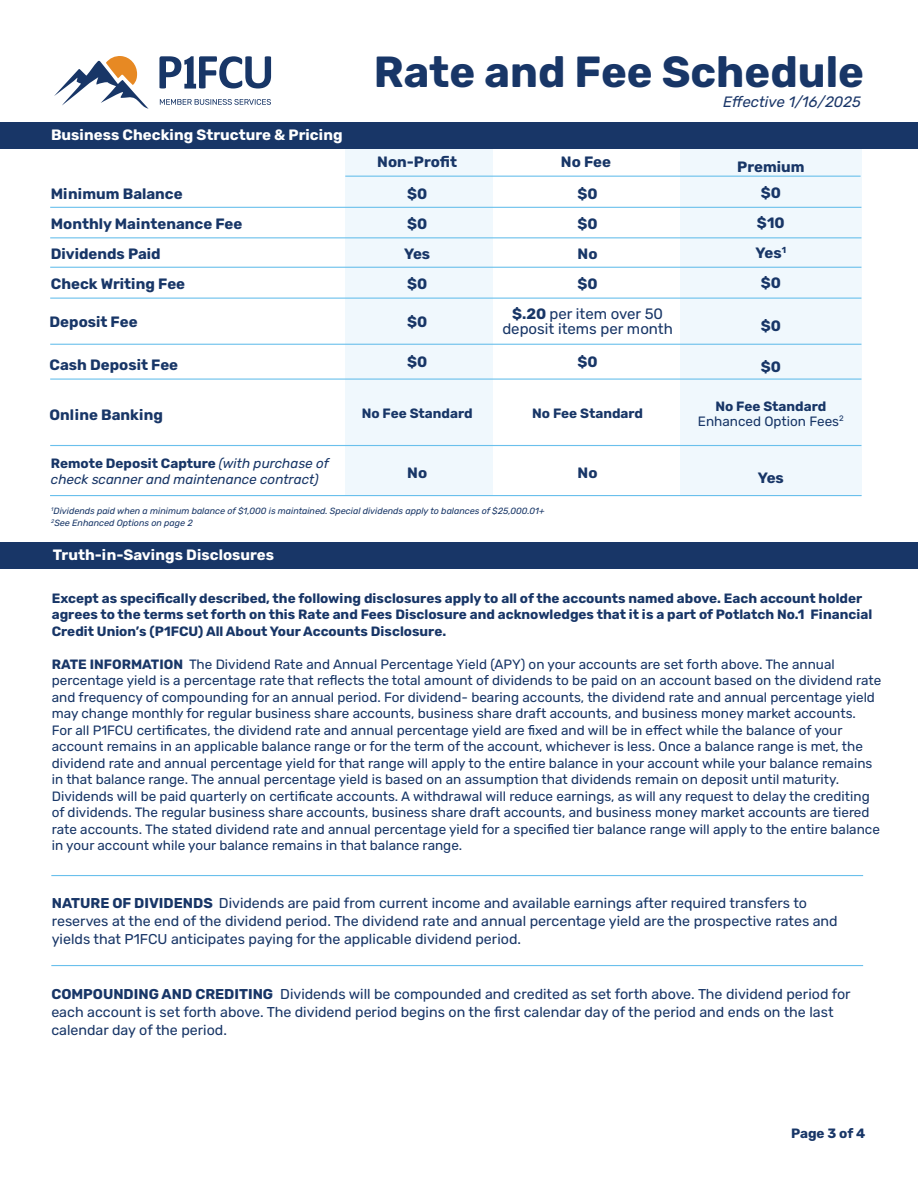
<style>
.page{position:relative;width:918px;height:1188px;background:#fff}
.page>*{position:absolute;margin:0;border:0;box-sizing:border-box;transform-origin:0 0}
.t1{font:700 43.5px "Rubik";color:#183667}
.t2{font:700 15px/30px "Rubik";color:#183667}
.t3{font:700 15px "Rubik";color:#fff}
.t4{font:15px/30px "Rubik";color:#183667;text-align:center}
.t5{font:italic 15px "Rubik";color:#1b3769}
.t6{font:14.25px/18px "Rubik";color:#183667}
.t7{font:13.5px/16.5px "Rubik";color:#183667}
.t8{font:700 13.5px/16.5px "Rubik";color:#183667}
.t9{font:italic 13.5px/16.2px "Rubik";color:#183667}
.t10{font:italic 9px/12px "Rubik";color:#183667}
.s1{font-weight:700}
.s2{font-weight:700;font-style:normal}
</style>
<div class="page">
<hr style="left:51px;top:965px;width:812px;height:1px;background:#6ac0ec">
<hr style="left:345px;top:176px;width:516px;height:1px;background:#6ac0ec">
<hr style="left:50px;top:495px;width:812px;height:1px;background:#6ac0ec">
<hr style="left:50px;top:207px;width:811px;height:1px;background:#6ac0ec">
<hr style="left:50px;top:237px;width:811px;height:1px;background:#6ac0ec">
<hr style="left:50px;top:267px;width:811px;height:1px;background:#6ac0ec">
<hr style="left:50px;top:298px;width:811px;height:1px;background:#6ac0ec">
<hr style="left:50px;top:344px;width:811px;height:1px;background:#6ac0ec">
<hr style="left:50px;top:445px;width:811px;height:1px;background:#6ac0ec">
<hr style="left:50px;top:379px;width:811px;height:1px;background:#6ac0ec">
<hr style="left:51px;top:875px;width:812px;height:1px;background:#6ac0ec">
<div style="left:345px;top:137px;width:148px;height:359px;background:#f0f8fd"></div>
<div style="left:680px;top:137px;width:182px;height:359px;background:#f0f8fd"></div>
<div style="left:0;top:542px;width:918px;height:26px;background:#183667"></div>
<div style="left:0;top:122px;width:918px;height:26px;background:#183667"></div>
<svg style="left:54px;top:56px;width:95px;height:53px"></svg>
<svg style="left:159px;top:56px;width:112px;height:33px"></svg>
<svg style="left:160px;top:99px;width:111px;height:6px"></svg>
<p class="t3" style="left:51px;top:127px;width:293px">Business Checking Structure &amp; Pricing</p>
<h1 class="t1" style="left:374px;top:48px;width:492px">Rate and Fee Schedule</h1>
<p class="t5" style="left:723px;top:93px;width:139px">Effective 1/16/2025</p>
<p class="t2" style="left:377px;top:147px;width:81px">Non-Profit</p>
<p class="t2" style="left:561px;top:147px;width:52px">No Fee</p>
<p class="t2" style="left:737px;top:152px;width:69px">Premium</p>
<p class="t2" style="left:756px;top:178px;width:32px;text-align:center">$0 $10<br>Yes<sup>1 </sup>$0</p>
<p class="t2" style="left:51px;top:180px;width:193px">Minimum Balance<br>Monthly Maintenance Fee<br>Dividends Paid<br>Check Writing Fee</p>
<p class="t2" style="left:404px;top:179px;width:28px">$0 $0<br>Yes $0</p>
<p class="t4" style="left:512px;top:179px;width:152px"><span class="s1">$0<br>$0<br>No<br>$0<br>$.20</span> per item over 50</p>
<p class="t4" style="left:502px;top:314px;width:172px">deposit items per month</p>
<p class="t2" style="left:407px;top:307px;width:22px">$0</p>
<p class="t2" style="left:407px;top:348px;width:22px">$0</p>
<p class="t2" style="left:50px;top:307px;width:90px">Deposit Fee</p>
<p class="t2" style="left:50px;top:351px;width:130px">Cash Deposit Fee</p>
<p class="t2" style="left:761px;top:311px;width:22px">$0</p>
<p class="t2" style="left:578px;top:348px;width:22px">$0</p>
<p class="t2" style="left:761px;top:352px;width:22px">$0</p>
<p class="t2" style="left:50px;top:400px;width:115px">Online Banking</p>
<p class="t8" style="left:362px;top:406px;width:112px">No Fee Standard</p>
<p class="t8" style="left:532px;top:405px;width:112px">No Fee Standard</p>
<p class="t7" style="left:698px;top:399px;width:147px;line-height:15px;text-align:center"><span class="s1">No Fee Standard<br></span>Enhanced Option Fees<sup>2</sup></p>
<p class="t9" style="left:51px;top:456px;width:280px"><span class="s2">Remote Deposit Capture</span> (with purchase of check scanner and maintenance contract)</p>
<p class="t10" style="left:51px;top:506px;width:495px"><sup>1</sup>Dividends paid when a minimum balance of $1,000 is maintained. Special dividends apply to balances of $25,000.01+<br><sup>2</sup>See Enhanced Options on page 2</p>
<p class="t2" style="left:407px;top:459px;width:21px">No</p>
<p class="t2" style="left:578px;top:459px;width:21px">No</p>
<p class="t2" style="left:758px;top:463px;width:28px">Yes</p>
<p class="t3" style="left:53px;top:546px;width:223px">Truth-in-Savings Disclosures</p>
<p class="t8" style="left:52px;top:590px;width:822px">Except as specifically described, the following disclosures apply to all of the accounts named above. Each account holder agrees to the terms set forth on this Rate and Fees Disclosure and acknowledges that it is a part of Potlatch No.1 Financial<br>Credit Union’s (P1FCU) All About Your Accounts Disclosure.</p>
<p class="t7" style="left:52px;top:656px;width:831px"><span class="s1">RATE INFORMATION</span> The Dividend Rate and Annual Percentage Yield (APY) on your accounts are set forth above. The annual percentage yield is a percentage rate that reflects the total amount of dividends to be paid on an account based on the dividend rate and frequency of compounding for an annual period. For dividend- bearing accounts, the dividend rate and annual percentage yield may change monthly for regular business share accounts, business share draft accounts, and business money market accounts.<br>For all P1FCU certificates, the dividend rate and annual percentage yield are fixed and will be in effect while the balance of your account remains in an applicable balance range or for the term of the account, whichever is less. Once a balance range is met, the dividend rate and annual percentage yield for that range will apply to the entire balance in your account while your balance remains in that balance range. The annual percentage yield is based on an assumption that dividends remain on deposit until maturity.<br>Dividends will be paid quarterly on certificate accounts. A withdrawal will reduce earnings, as will any request to delay the crediting of dividends. The regular business share accounts, business share draft accounts, and business money market accounts are tiered rate accounts. The stated dividend rate and annual percentage yield for a specified tier balance range will apply to the entire balance in your account while your balance remains in that balance range.</p>
<p class="t6" style="left:52px;top:895px;width:787px"><span class="s1">NATURE OF DIVIDENDS</span> Dividends are paid from current income and available earnings after required transfers to reserves at the end of the dividend period. The dividend rate and annual percentage yield are the prospective rates and yields that P1FCU anticipates paying for the applicable dividend period.</p>
<p class="t6" style="left:51px;top:986px;width:801px"><span class="s1">COMPOUNDING AND CREDITING</span> Dividends will be compounded and credited as set forth above. The dividend period for each account is set forth above. The dividend period begins on the first calendar day of the period and ends on the last calendar day of the period.</p>
<p class="t8" style="left:791px;top:1125px;width:76px">Page 3 of 4</p>
</div>
